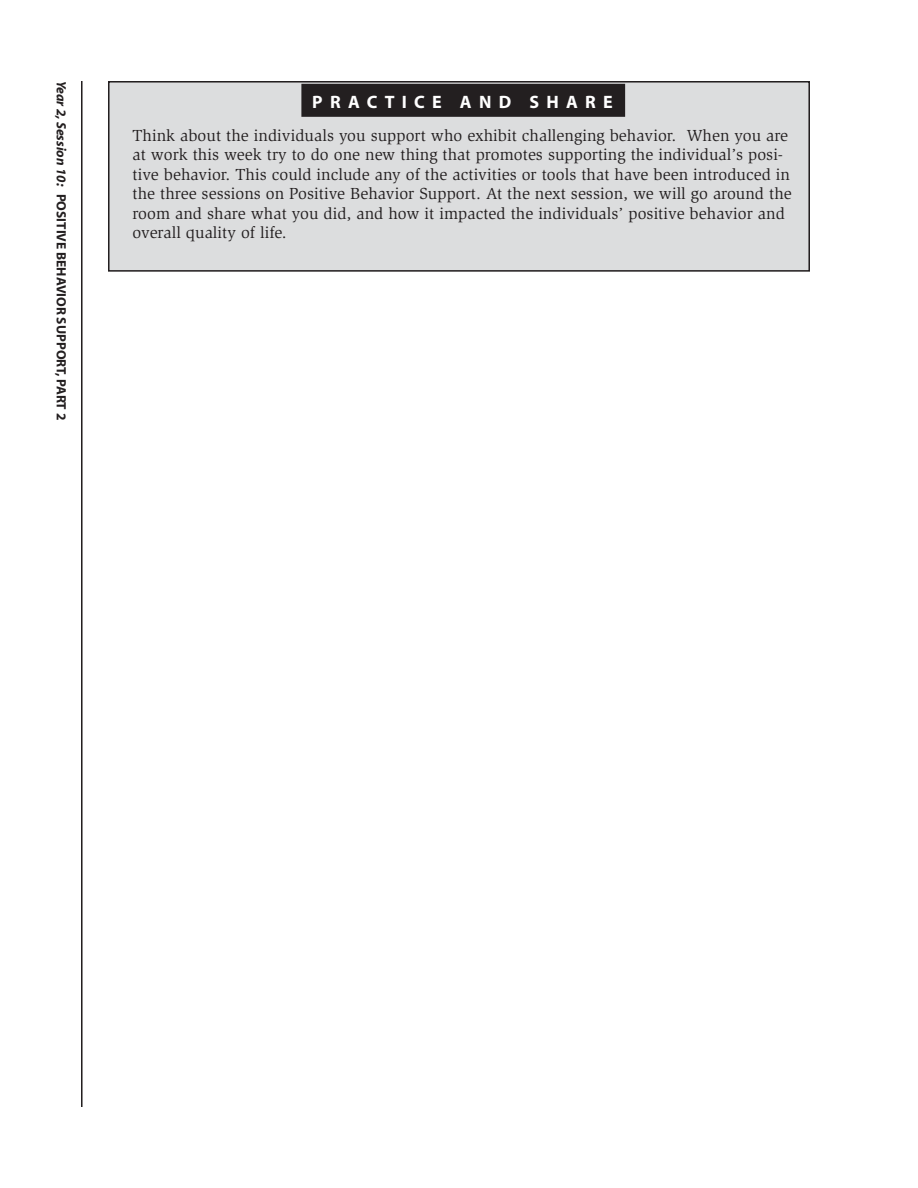
<style>
.page{position:relative;width:918px;height:1188px;background:#fff}
.page>*{position:absolute;margin:0;border:0;box-sizing:border-box;transform-origin:0 0}
.t1{font:700 18px "Myriad";letter-spacing:.405em;color:#fff}
.t2{font:16.5px/19.5px "Slimbach";letter-spacing:.005em;color:#231f20}
.t3{font:700 13.5px "Myriad";color:#231f20}
.s1{font-style:italic}
.s2{color:#231f20}
</style>
<div class="page">
<hr style="left:81px;top:81px;width:2px;height:1026px;background:#231f20">
<div style="left:108px;top:81px;width:702px;height:191px;background:#dcddde;border:2px solid #231f20"></div>
<div style="left:301px;top:84px;width:324px;height:33px;background:#231f20"></div>
<p class="t3" style="left:66px;top:81px;width:341px;rotate:90deg"><span class="s1">Year 2, Session 10:</span> POSITIVE BEHAVIOR SUPPORT, PART 2</p>
<p class="t1" style="left:312px;top:95px;width:314px">PRACTICE AND SHARE<span class="s2">I</span></p>
<p class="t2" style="left:132px;top:127px;width:661px">Think about the individuals you support who exhibit challenging behavior. When you are at work this week try to do one new thing that promotes supporting the individual’s posi&shy;tive behavior. This could include any of the activities or tools that have been introduced in the three sessions on Positive Behavior Support. At the next session, we will go around the room and share what you did, and how it impacted the individuals’ positive behavior and overall quality of life.</p>
</div>
